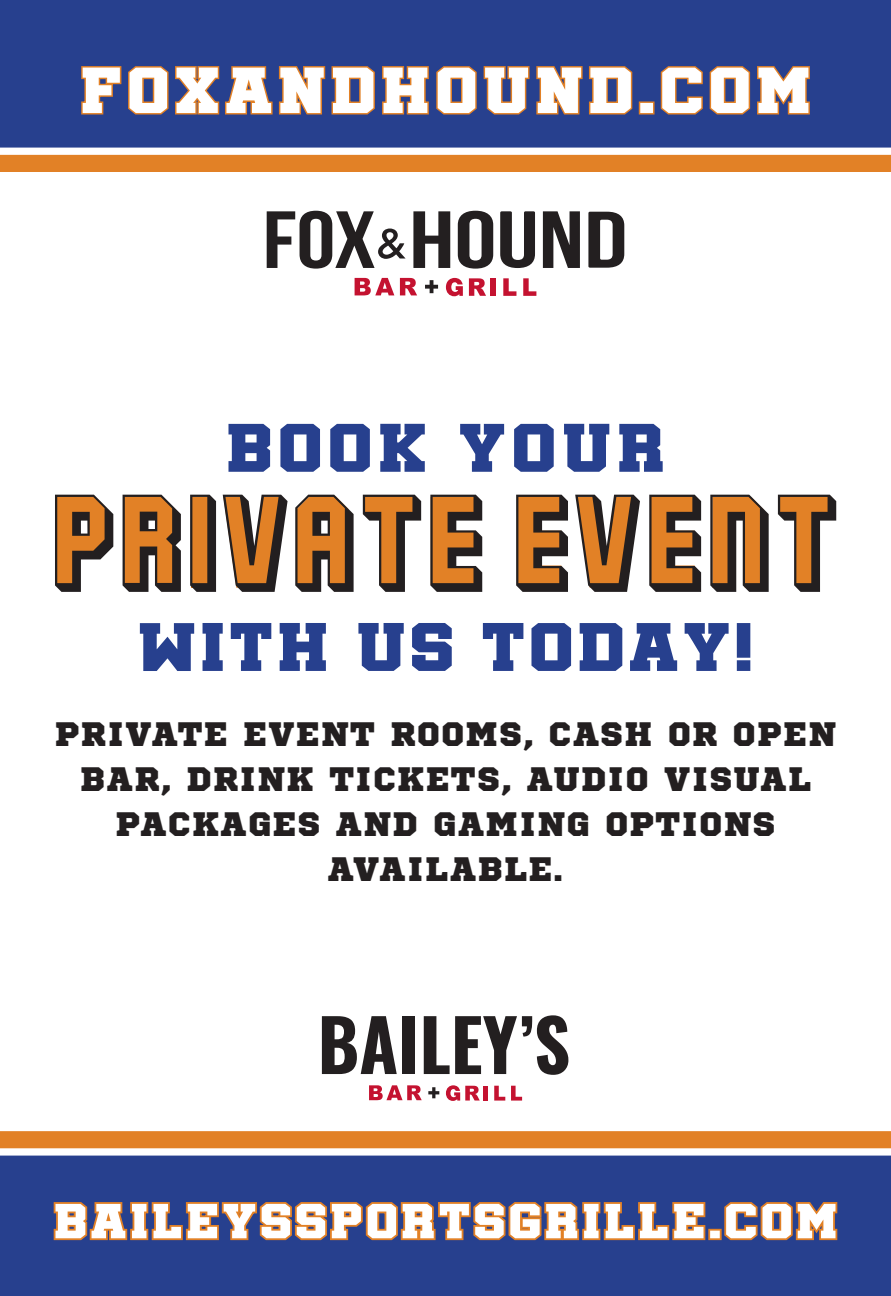
<style>
.page{position:relative;width:891px;height:1296px;background:#fff}
.page>*{position:absolute;margin:0;border:0;box-sizing:border-box;transform-origin:0 0}
.t1{font:132.75px "Alma Mater Outline Shadow";letter-spacing:.04em;color:#231f20}
.t2{font:69.3px "Soccer League";letter-spacing:.05em;color:#27408e;scale:1.27 1}
.t3{font:69.3px "Soccer League";letter-spacing:.07em;color:#27408e;scale:1.27 1}
.t4{font:65.7px "Soccer League";letter-spacing:.07em;color:#fff;scale:1.27 1}
.t5{font:49.73px "Soccer League";letter-spacing:.06em;color:#fff;scale:1.27 1}
.t6{font:33.75px/45px "Sports World";letter-spacing:.04em;color:#231f20;text-align:center}
</style>
<div class="page">
<div style="left:0;top:0;width:891px;height:148px;background:#27408e"></div>
<div style="left:0;top:154px;width:891px;height:18px;background:#e28126"></div>
<div style="left:0;top:1156px;width:891px;height:140px;background:#27408e"></div>
<svg style="left:267px;top:211px;width:357px;height:58px"></svg>
<svg style="left:425px;top:280px;width:13px;height:13px"></svg>
<svg style="left:355px;top:278px;width:39px;height:17px"></svg>
<svg style="left:400px;top:278px;width:17px;height:17px"></svg>
<svg style="left:446px;top:278px;width:17px;height:18px"></svg>
<div style="left:491px;top:278px;width:5px;height:18px;background:#c41230"></div>
<svg style="left:503px;top:278px;width:13px;height:18px"></svg>
<svg style="left:523px;top:278px;width:13px;height:18px"></svg>
<svg style="left:469px;top:278px;width:17px;height:18px"></svg>
<svg style="left:56px;top:496px;width:51px;height:88px"></svg>
<div style="left:75px;top:515px;width:13px;height:19px;background:#fff"></div>
<div style="left:191px;top:497px;width:20px;height:91px;background:#e28126"></div>
<svg style="left:223px;top:497px;width:59px;height:91px"></svg>
<svg style="left:297px;top:496px;width:51px;height:90px;background:#e59142"></svg>
<div style="left:316px;top:515px;width:13px;height:20px;background:#fff"></div>
<svg style="left:364px;top:496px;width:51px;height:89px"></svg>
<svg style="left:431px;top:497px;width:44px;height:88px"></svg>
<svg style="left:577px;top:497px;width:58px;height:91px"></svg>
<svg style="left:712px;top:497px;width:52px;height:91px"></svg>
<svg style="left:780px;top:496px;width:51px;height:90px"></svg>
<svg style="left:124px;top:496px;width:50px;height:89px;background:#e69244"></svg>
<div style="left:143px;top:515px;width:12px;height:13px;background:#fff"></div>
<svg style="left:517px;top:496px;width:44px;height:88px"></svg>
<svg style="left:650px;top:496px;width:45px;height:88px"></svg>
<svg style="left:52px;top:1199px;width:655px;height:43px;background:#745a62"></svg>
<div style="left:708px;top:1229px;width:14px;height:11px;border:4px solid #e28126"></div>
<svg style="left:722px;top:1200px;width:117px;height:42px;background:#755b62"></svg>
<svg style="left:322px;top:1016px;width:75px;height:58px"></svg>
<div style="left:403px;top:1016px;width:12px;height:58px;background:#231f20"></div>
<svg style="left:424px;top:1015px;width:144px;height:60px"></svg>
<svg style="left:428px;top:1087px;width:11px;height:11px"></svg>
<svg style="left:369px;top:1085px;width:53px;height:15px"></svg>
<hr style="left:484px;top:1086px;width:4px;height:15px;background:#c41230">
<svg style="left:494px;top:1086px;width:11px;height:15px"></svg>
<svg style="left:511px;top:1086px;width:11px;height:15px"></svg>
<svg style="left:446px;top:1085px;width:34px;height:16px"></svg>
<svg style="left:0;top:1131px;width:891px;height:25px"></svg>
<svg style="left:80px;top:65px;width:555px;height:51px;background:#5b5270"></svg>
<div style="left:639px;top:101px;width:16px;height:14px;border:3px solid #e28126"></div>
<svg style="left:659px;top:65px;width:152px;height:51px;background:#5b5270"></svg>
<p class="t4" style="left:81px;top:68px;width:576px">FOXANDHOUND.COM</p>
<p class="t3" style="left:227px;top:424px;width:346px">BOOK YOUR</p>
<p class="t1" style="left:53px;top:474px;width:787px">PRIVATE EVENT</p>
<p class="t2" style="left:138px;top:623px;width:486px">WITH US TODAY!</p>
<p class="t6" style="left:55px;top:708px;width:783px">PRIVATE EVENT ROOMS, CASH OR OPEN<br>BAR, DRINK TICKETS, AUDIO VISUAL<br>PACKAGES AND GAMING OPTIONS<br>AVAILABLE.</p>
<p class="t5" style="left:54px;top:1204px;width:618px">BAILEYSSPORTSGRILLE.COM</p>
</div>
